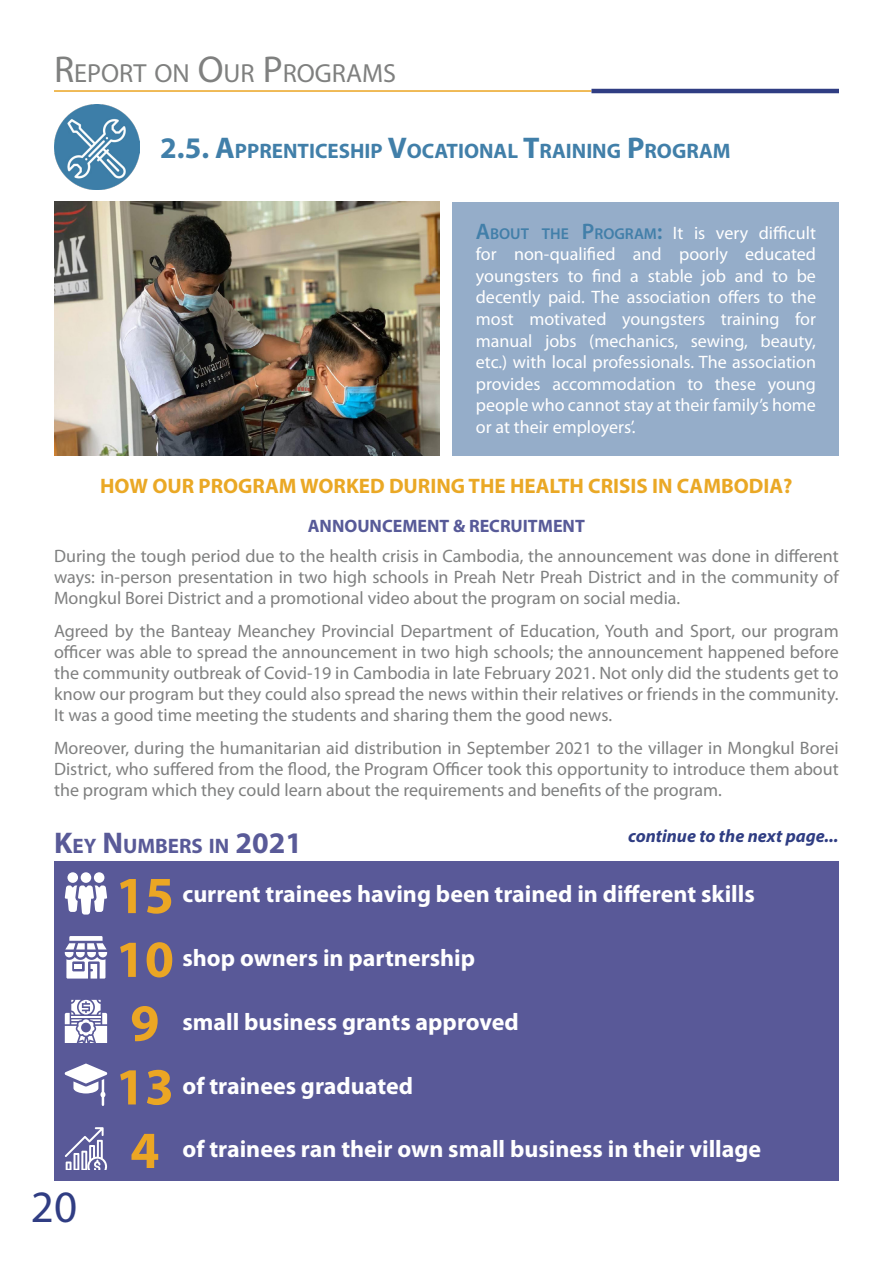
<style>
.page{position:relative;width:893px;height:1263px;background:#fff}
.page>*{position:absolute;margin:0;border:0;box-sizing:border-box;transform-origin:0 0}
.t1{font:45px "Myriad Pro";color:#303d83}
.t2{font:26.25px "Myriad Pro";color:#7f807f}
.t3{font:700 24px "Myriad Pro";color:#fff}
.t4{font:700 21px "Myriad Pro";color:#eaa825}
.t5{font:700 21px "Myriad Pro";color:#417fa9}
.t6{font:700 21px "Myriad Pro";color:#595a98}
.t7{font:18px/21px "Myriad Pro";color:#7f8080;text-align:justify}
.t8{font:18px/21.6px "Myriad Pro";color:#fff;text-align:justify}
.t9{font:700 18px "Myriad Pro";color:#575a98}
.t10{font:italic 700 18px "Myriad Pro";color:#2f3d83}
.s1{font-size:37.5px}
.s2{font-size:30px}
.s3{font-weight:600;font-size:22.5px;color:#427fa9}
.s4{font-weight:600;font-size:15.75px;color:#427fa9}
.s5{font-size:52.5px;color:#eba624}
</style>
<div class="page">
<img style="left:54px;top:104px;width:85px;height:85px">
<hr style="left:54px;top:90px;width:537px;height:2px;background:#eba523">
<hr style="left:591px;top:89px;width:248px;height:4px;background:#303d83">
<div style="left:54px;top:861px;width:785px;height:64px;background:#595998"></div>
<div style="left:81px;top:872px;width:10px;height:11px;background:#fff;border-radius:50%"></div>
<div style="left:94px;top:872px;width:10px;height:11px;background:#fff;border-radius:50%"></div>
<div style="left:67px;top:872px;width:11px;height:11px;background:#fff;border-radius:50%"></div>
<svg style="left:65px;top:885px;width:42px;height:29px"></svg>
<div style="left:54px;top:925px;width:785px;height:64px;background:#595998"></div>
<svg style="left:65px;top:936px;width:42px;height:42px"></svg>
<div style="left:54px;top:989px;width:785px;height:64px;background:#595998"></div>
<svg style="left:65px;top:1000px;width:42px;height:42px"></svg>
<div style="left:54px;top:1053px;width:785px;height:64px;background:#595998"></div>
<svg style="left:65px;top:1063px;width:42px;height:43px"></svg>
<div style="left:54px;top:1117px;width:785px;height:63px;background:#595998"></div>
<svg style="left:65px;top:1127px;width:42px;height:42px"></svg>
<div style="left:453px;top:202px;width:386px;height:254px;background:#95adc9"></div>
<img style="left:54px;top:202px;width:386px;height:254px">
<h2 class="t2" style="left:54px;top:57px;width:341px"><span class="s1">R</span>EPORT ON <span class="s1">O</span>UR <span class="s1">P</span>ROGRAMS</h2>
<p class="t5" style="left:160px;top:137px;width:572px"><span class="s2">2.5. A</span>PPRENTICESHIP <span class="s2">V</span>OCATIONAL <span class="s2">T</span>RAINING <span class="s2">P</span>ROGRAM</p>
<p class="t8" style="left:476px;top:221px;width:342px"><span class="s3">A</span><span class="s4">BOUT THE</span> <span class="s3">P</span><span class="s4">ROGRAM</span><span class="s3">:</span> It is very difficult for non-qualified and poorly educated youngsters to find a stable job and to be decently paid. The association offers to the most motivated youngsters training for manual jobs (mechanics, sewing, beauty, etc.) with local professionals. The association provides accommodation to these young people who cannot stay at their family’s home or at their employers’.</p>
<p class="t4" style="left:100px;top:472px;width:694px">HOW OUR PROGRAM WORKED DURING THE HEALTH CRISIS IN CAMBODIA?</p>
<p class="t9" style="left:308px;top:514px;width:279px">ANNOUNCEMENT &amp; RECRUITMENT</p>
<p class="t7" style="left:54px;top:545px;width:786px">During the tough period due to the health crisis in Cambodia, the announcement was done in different ways: in-person presentation in two high schools in Preah Netr Preah District and in the community of Mongkul Borei District and a promotional video about the program on social media.</p>
<p class="t7" style="left:54px;top:620px;width:786px">Agreed by the Banteay Meanchey Provincial Department of Education, Youth and Sport, our program officer was able to spread the announcement in two high schools; the announcement happened before the community outbreak of Covid-19 in Cambodia in late February 2021. Not only did the students get to know our program but they could also spread the news within their relatives or friends in the community.<br>It was a good time meeting the students and sharing them the good news.</p>
<p class="t7" style="left:54px;top:737px;width:786px">Moreover, during the humanitarian aid distribution in September 2021 to the villager in Mongkul Borei District, who suffered from the flood, the Program Officer took this opportunity to introduce them about the program which they could learn about the requirements and benefits of the program.</p>
<p class="t10" style="left:628px;top:824px;width:212px">continue to the next page...</p>
<p class="t6" style="left:54px;top:832px;width:250px"><span class="s2">K</span>EY <span class="s2">N</span> UMBERS IN <span class="s2">2021</span></p>
<h1 class="t1" style="left:31px;top:1179px;width:48px">20</h1>
<h3 class="t3" style="left:116px;top:879px;width:641px"><span class="s5">15</span> current trainees having been trained in different skills</h3>
<h3 class="t3" style="left:116px;top:942px;width:361px"><span class="s5">10</span> shop owners in partnership</h3>
<h3 class="t3" style="left:130px;top:1006px;width:390px"><span class="s5">9</span> small business grants approved</h3>
<h3 class="t3" style="left:116px;top:1070px;width:299px"><span class="s5">13</span> of trainees graduated</h3>
<h3 class="t3" style="left:130px;top:1133px;width:632px"><span class="s5">4</span> of trainees ran their own small business in their village</h3>
</div>
